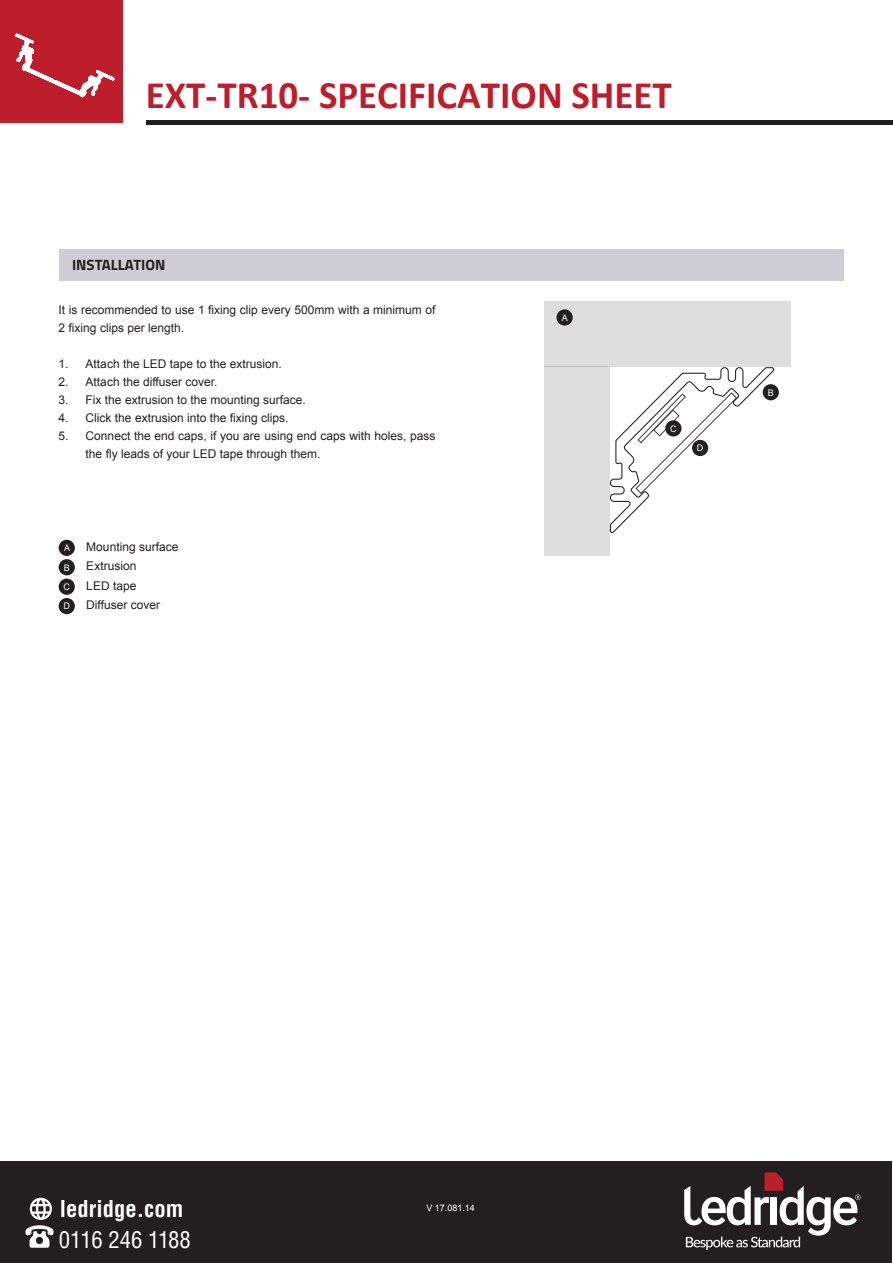
<style>
.page{position:relative;width:893px;height:1263px;background:#fff}
.page>*{position:absolute;margin:0;border:0;box-sizing:border-box;transform-origin:0 0}
.t1{font:700 39px "Calibri";color:#be1d2c}
.t2{font:700 condensed 22.65px "Helvetica";color:#fff}
.t3{font:condensed 22.65px "Helvetica";letter-spacing:-.01em;color:#fff}
.t4{font:700 14.85px "Titillium";color:#231f20}
.t5{font:12px/18px "Arial";color:#231f20}
.t6{font:9px "Arial";color:#fff}
</style>
<div class="page">
<div style="left:59px;top:249px;width:785px;height:31px;background:#cecdd3"></div>
<div style="left:544px;top:367px;width:66px;height:189px;background:#dedddd"></div>
<div style="left:59px;top:540px;width:16px;height:16px;background:#231f20;border-radius:50%"></div>
<div style="left:59px;top:559px;width:16px;height:16px;background:#231f20;border-radius:50%"></div>
<div style="left:59px;top:579px;width:16px;height:16px;background:#231f20;border-radius:50%"></div>
<div style="left:59px;top:598px;width:16px;height:16px;background:#231f20;border-radius:50%"></div>
<svg style="left:609px;top:367px;width:166px;height:166px"></svg>
<div style="left:544px;top:301px;width:246px;height:66px;background:#dedddd"></div>
<div style="left:556px;top:309px;width:17px;height:17px;background:#231f20;border-radius:50%"></div>
<div style="left:763px;top:384px;width:16px;height:16px;background:#231f20;border-radius:50%"></div>
<div style="left:665px;top:420px;width:16px;height:16px;background:#231f20;border-radius:50%"></div>
<div style="left:692px;top:440px;width:16px;height:16px;background:#231f20;border-radius:50%"></div>
<div style="left:1px;top:1px;width:122px;height:122px;background:#be1d2c"></div>
<svg style="left:15px;top:34px;width:99px;height:63px"></svg>
<hr style="left:146px;top:120px;width:747px;height:4px;background:#231f20">
<div style="left:0;top:1161px;width:891px;height:102px;background:#231f20"></div>
<svg style="left:684px;top:1172px;width:177px;height:78px"></svg>
<svg style="left:25px;top:1198px;width:29px;height:50px"></svg>
<h1 class="t1" style="left:146px;top:68px;width:528px">EXT-TR10- SPECIFICATION SHEET</h1>
<p class="t4" style="left:72px;top:254px;width:95px">INSTALLATION</p>
<p class="t5" style="left:59px;top:301px;width:378px">It is recommended to use 1 fixing clip every 500mm with a minimum of<br>2 fixing clips per length.</p>
<p class="t5" style="left:59px;top:355px;width:225px">1. Attach the LED tape to the extrusion.</p>
<p class="t5" style="left:59px;top:373px;width:160px">2. Attach the diffuser cover.</p>
<p class="t5" style="left:59px;top:391px;width:249px">3. Fix the extrusion to the mounting surface.</p>
<p class="t5" style="left:59px;top:409px;width:231px">4. Click the extrusion into the fixing clips.</p>
<p class="t5" style="left:86px;top:427px;width:351px;text-indent:-27px">5. Connect the end caps, if you are using end caps with holes, pass the fly leads of your LED tape through them.</p>
<p class="t6" style="left:64px;top:542px;width:8px">A</p>
<p class="t6" style="left:64px;top:561px;width:8px">B</p>
<p class="t6" style="left:64px;top:581px;width:8px">C</p>
<p class="t6" style="left:64px;top:600px;width:8px">D</p>
<p class="t5" style="left:86px;top:538px;width:94px">Mounting surface</p>
<p class="t5" style="left:86px;top:557px;width:52px">Extrusion</p>
<p class="t5" style="left:86px;top:577px;width:52px">LED tape</p>
<p class="t5" style="left:86px;top:596px;width:75px">Diffuser cover</p>
<p class="t6" style="left:562px;top:312px;width:8px">A</p>
<p class="t6" style="left:670px;top:423px;width:8px">C</p>
<p class="t6" style="left:697px;top:442px;width:8px">D</p>
<p class="t6" style="left:768px;top:386px;width:8px">B</p>
<h2 class="t2" style="left:60px;top:1195px;width:125px">ledridge.com</h2>
<h2 class="t3" style="left:59px;top:1225px;width:133px">0116 246 1188</h2>
<p class="t6" style="left:426px;top:1202px;width:50px">V 17.081.14</p>
</div>
